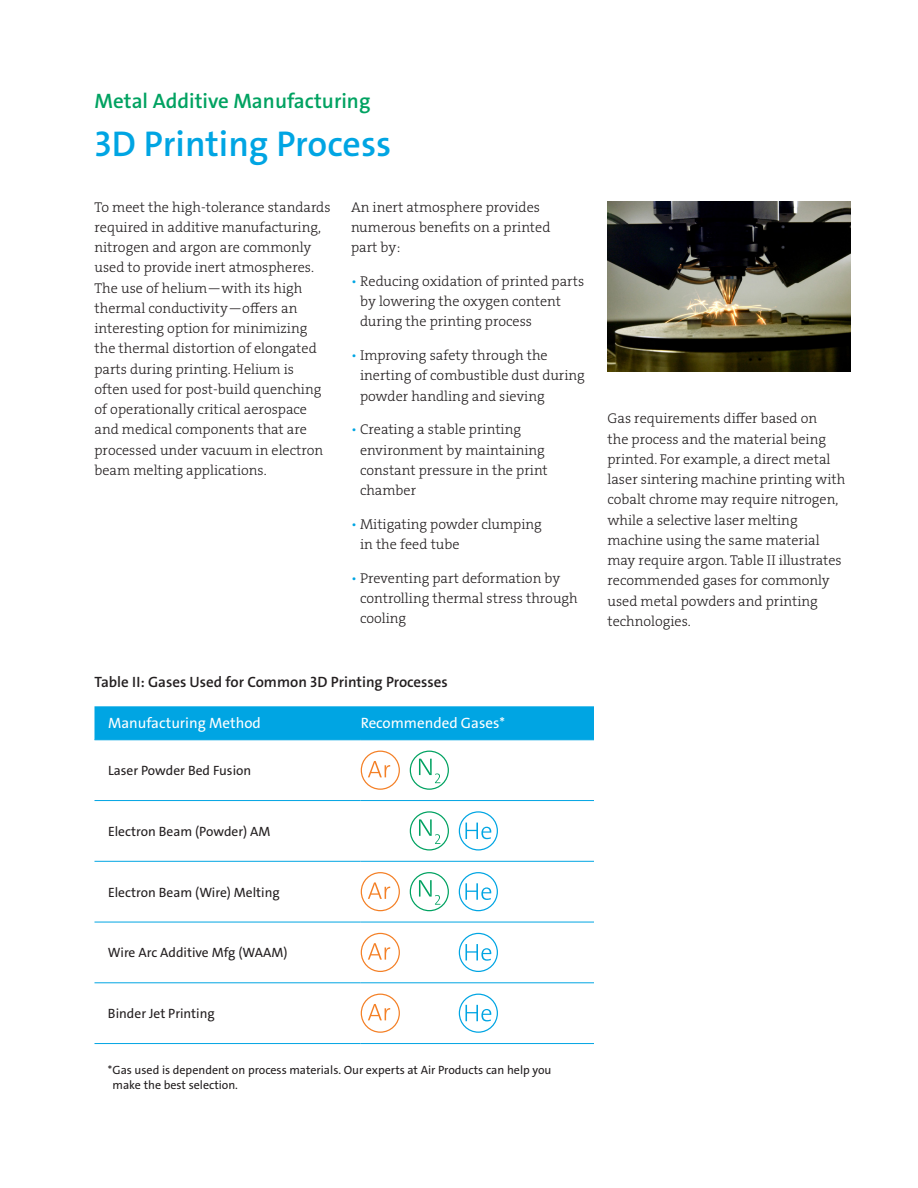
<style>
.page{position:relative;width:918px;height:1188px;background:#fff}
.page>*{position:absolute;margin:0;border:0;box-sizing:border-box;transform-origin:0 0}
.t1{font:600 36px "The Sans LF";color:#00a5e3}
.t2{font:600 21px "The Sans LF";color:#00a261}
.t3{font:600 15px "The Sans LF";color:#231f20}
.t4{font:15px "The Sans LF";color:#fff}
.t5{font:14.25px/20.2px "The Serif LP3 Lig";color:#231f20}
.t6{font:13.5px "The Sans LF";color:#231f20}
.t7{font:12px/15px "The Sans LF";color:#231f20}
.s1{color:#00a5e3}
</style>
<div class="page">
<img style="left:608px;top:201px;width:242px;height:171px">
<div style="left:94px;top:706px;width:500px;height:33px;background:#00a5e3"></div>
<hr style="left:94px;top:739px;width:267px;height:1px;background:#00a5e3">
<hr style="left:361px;top:739px;width:233px;height:1px;background:#00a5e3">
<hr style="left:94px;top:800px;width:267px;height:1px;background:#00a5e3">
<hr style="left:361px;top:800px;width:233px;height:1px;background:#00a5e3">
<hr style="left:94px;top:861px;width:267px;height:1px;background:#00a5e3">
<hr style="left:361px;top:861px;width:233px;height:1px;background:#00a5e3">
<hr style="left:94px;top:922px;width:267px;height:1px;background:#00a5e3">
<hr style="left:361px;top:922px;width:233px;height:1px;background:#00a5e3">
<hr style="left:94px;top:982px;width:267px;height:1px;background:#00a5e3">
<hr style="left:361px;top:982px;width:233px;height:1px;background:#00a5e3">
<hr style="left:94px;top:1043px;width:267px;height:1px;background:#00a5e3">
<hr style="left:361px;top:1043px;width:233px;height:1px;background:#00a5e3">
<svg style="left:368px;top:761px;width:22px;height:16px"></svg>
<div style="left:361px;top:751px;width:39px;height:39px;border:1px solid #f48026;border-radius:50%"></div>
<svg style="left:419px;top:759px;width:21px;height:24px"></svg>
<div style="left:410px;top:751px;width:39px;height:39px;border:1px solid #00a261;border-radius:50%"></div>
<svg style="left:419px;top:819px;width:21px;height:25px"></svg>
<div style="left:410px;top:811px;width:39px;height:40px;border:1px solid #00a261;border-radius:50%"></div>
<svg style="left:465px;top:823px;width:26px;height:16px"></svg>
<div style="left:459px;top:811px;width:39px;height:40px;border:1px solid #00a5e3;border-radius:50%"></div>
<svg style="left:368px;top:882px;width:22px;height:17px"></svg>
<div style="left:361px;top:872px;width:39px;height:39px;border:1px solid #f48026;border-radius:50%"></div>
<svg style="left:419px;top:880px;width:21px;height:25px"></svg>
<div style="left:410px;top:872px;width:39px;height:39px;border:1px solid #00a261;border-radius:50%"></div>
<svg style="left:465px;top:883px;width:26px;height:17px"></svg>
<div style="left:459px;top:872px;width:39px;height:39px;border:1px solid #00a5e3;border-radius:50%"></div>
<svg style="left:368px;top:943px;width:22px;height:17px"></svg>
<div style="left:361px;top:933px;width:39px;height:39px;border:1px solid #f48026;border-radius:50%"></div>
<svg style="left:465px;top:944px;width:26px;height:17px"></svg>
<div style="left:459px;top:933px;width:39px;height:39px;border:1px solid #00a5e3;border-radius:50%"></div>
<svg style="left:368px;top:1004px;width:22px;height:16px"></svg>
<div style="left:361px;top:994px;width:39px;height:39px;border:1px solid #f48026;border-radius:50%"></div>
<svg style="left:465px;top:1005px;width:26px;height:16px"></svg>
<div style="left:459px;top:994px;width:39px;height:39px;border:1px solid #00a5e3;border-radius:50%"></div>
<h2 class="t2" style="left:94px;top:87px;width:277px">Metal Additive Manufacturing</h2>
<h1 class="t1" style="left:95px;top:120px;width:298px">3D Printing Process</h1>
<p class="t5" style="left:94px;top:197px;width:238px">To meet the high-tolerance standards required in additive manufacturing, nitrogen and argon are commonly used to provide inert atmospheres.<br>The use of helium—with its high thermal conductivity—offers an interesting option for minimizing the thermal distortion of elongated parts during printing. Helium is often used for post-build quenching of operationally critical aerospace and medical components that are processed under vacuum in electron beam melting applications.</p>
<p class="t5" style="left:351px;top:197px;width:201px">An inert atmosphere provides numerous benefits on a printed part by:</p>
<p class="t5" style="left:360px;top:271px;width:226px;text-indent:-9px"><span class="s1">•</span> Reducing oxidation of printed parts by lowering the oxygen content during the printing process</p>
<p class="t5" style="left:360px;top:345px;width:226px;text-indent:-9px"><span class="s1">•</span> Improving safety through the inerting of combustible dust during powder handling and sieving</p>
<p class="t5" style="left:360px;top:420px;width:189px;text-indent:-9px"><span class="s1">•</span> Creating a stable printing environment by maintaining constant pressure in the print chamber</p>
<p class="t5" style="left:360px;top:514px;width:183px;text-indent:-9px"><span class="s1">•</span> Mitigating powder clumping in the feed tube</p>
<p class="t5" style="left:360px;top:568px;width:219px;text-indent:-9px"><span class="s1">•</span> Preventing part deformation by controlling thermal stress through cooling</p>
<p class="t3" style="left:94px;top:672px;width:355px">Table II: Gases Used for Common 3D Printing Processes</p>
<p class="t4" style="left:108px;top:714px;width:154px">Manufacturing Method</p>
<p class="t4" style="left:361px;top:714px;width:146px">Recommended Gases*</p>
<p class="t6" style="left:108px;top:762px;width:145px">Laser Powder Bed Fusion</p>
<p class="t6" style="left:108px;top:823px;width:164px">Electron Beam (Powder) AM</p>
<p class="t6" style="left:108px;top:883px;width:173px">Electron Beam (Wire) Melting</p>
<p class="t6" style="left:108px;top:944px;width:181px">Wire Arc Additive Mfg (WAAM)</p>
<p class="t6" style="left:108px;top:1005px;width:108px">Binder Jet Printing</p>
<p class="t7" style="left:112px;top:1063px;width:440px;text-indent:-4px">*Gas used is dependent on process materials. Our experts at Air Products can help you make the best selection.</p>
<p class="t5" style="left:608px;top:409px;width:239px">Gas requirements differ based on<br>the process and the material being printed. For example, a direct metal laser sintering machine printing with cobalt chrome may require nitrogen, while a selective laser melting machine using the same material may require argon. Table II illustrates recommended gases for commonly used metal powders and printing technologies.</p>
</div>
